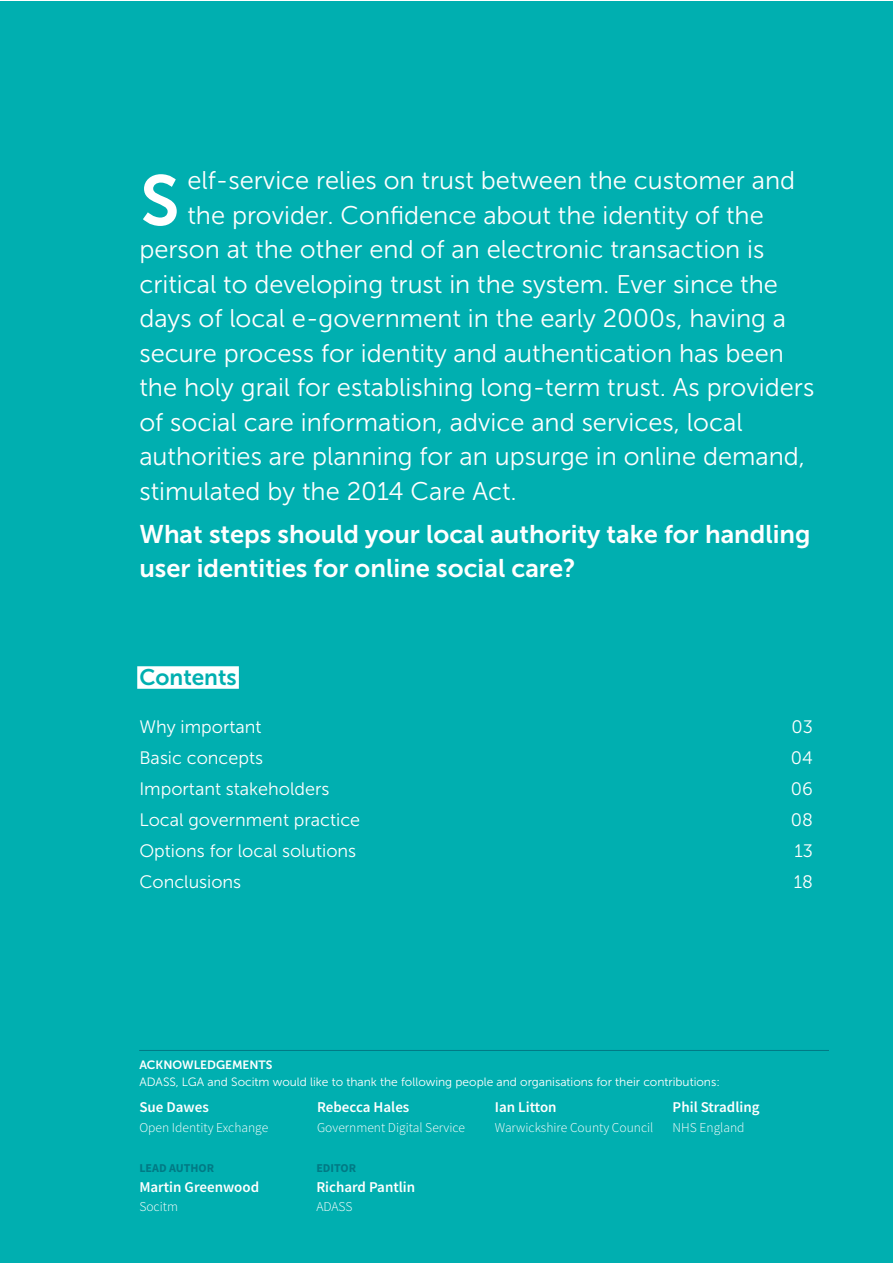
<style>
.page{position:relative;width:893px;height:1263px;background:#fff}
.page>*{position:absolute;margin:0;border:0;box-sizing:border-box;transform-origin:0 0}
.t1{font:70.5px "Museo Sans 700";color:#fff}
.t2{font:25.5px "Museo Sans 300";color:#fff}
.t3{font:25.5px/34.5px "Museo Sans 700";color:#fff}
.t4{font:22.5px "Museo Sans 700";color:#00afb0}
.t5{font:18px "Museo Sans 300";color:#fff}
.t6{font:600 15px "Source Sans Pro";color:#fff}
.t7{font:300 13.5px "Source Sans Pro";color:#fff}
.t8{font:12px "Museo Sans 300";color:#fff}
.t9{font:12px "Museo Sans 700";color:#fff}
.t10{font:700 12px "Source Sans Pro";color:#007a85}
</style>
<div class="page">
<div style="left:0;top:1px;width:892px;height:1262px;background:#00afb0"></div>
<div style="left:137px;top:666px;width:102px;height:23px;background:#fff"></div>
<hr style="left:139px;top:1050px;width:690px;height:1px;background:#007a85">
<p class="t2" style="left:187px;top:167px;width:609px">elf-service relies on trust between the customer and</p>
<p class="t2" style="left:187px;top:201px;width:578px">the provider. Confidence about the identity of the</p>
<p class="t2" style="left:139px;top:236px;width:627px">person at the other end of an electronic transaction is</p>
<p class="t2" style="left:139px;top:270px;width:640px">critical to developing trust in the system. Ever since the</p>
<p class="t2" style="left:139px;top:305px;width:648px">days of local e-government in the early 2000s, having a</p>
<p class="t2" style="left:139px;top:339px;width:646px">secure process for identity and authentication has been</p>
<p class="t2" style="left:139px;top:374px;width:676px">the holy grail for establishing long-term trust. As providers</p>
<p class="t2" style="left:139px;top:408px;width:605px">of social care information, advice and services, local</p>
<p class="t2" style="left:139px;top:443px;width:667px">authorities are planning for an upsurge in online demand,</p>
<p class="t2" style="left:139px;top:477px;width:379px">stimulated by the 2014 Care Act.</p>
<p class="t3" style="left:139px;top:517px;width:673px">What steps should your local authority take for handling user identities for online social care?</p>
<h1 class="t1" style="left:140px;top:161px;width:41px">S</h1>
<p class="t4" style="left:139px;top:664px;width:99px">Contents</p>
<p class="t5" style="left:139px;top:717px;width:124px">Why important</p>
<p class="t5" style="left:792px;top:717px;width:23px">03</p>
<p class="t5" style="left:139px;top:748px;width:125px">Basic concepts</p>
<p class="t5" style="left:791px;top:748px;width:23px">04</p>
<p class="t5" style="left:139px;top:779px;width:192px">Important stakeholders</p>
<p class="t5" style="left:791px;top:779px;width:23px">06</p>
<p class="t5" style="left:139px;top:810px;width:222px">Local government practice</p>
<p class="t5" style="left:791px;top:810px;width:24px">08</p>
<p class="t5" style="left:139px;top:841px;width:218px">Options for local solutions</p>
<p class="t5" style="left:794px;top:841px;width:20px">13</p>
<p class="t5" style="left:139px;top:872px;width:103px">Conclusions</p>
<p class="t5" style="left:794px;top:872px;width:21px">18</p>
<p class="t9" style="left:139px;top:1058px;width:135px">ACKNOWLEDGEMENTS</p>
<p class="t8" style="left:139px;top:1075px;width:582px">ADASS, LGA and Socitm would like to thank the following people and organisations for their contributions:</p>
<p class="t6" style="left:139px;top:1097px;width:71px">Sue Dawes</p>
<p class="t7" style="left:139px;top:1119px;width:130px">Open Identity Exchange</p>
<p class="t6" style="left:495px;top:1097px;width:63px">Ian Litton</p>
<p class="t7" style="left:495px;top:1119px;width:160px">Warwickshire County Council</p>
<p class="t6" style="left:673px;top:1097px;width:88px">Phil Stradling</p>
<p class="t7" style="left:673px;top:1119px;width:74px">NHS England</p>
<p class="t6" style="left:317px;top:1097px;width:94px">Rebecca Hales</p>
<p class="t7" style="left:317px;top:1119px;width:149px">Government Digital Service</p>
<p class="t10" style="left:139px;top:1160px;width:76px">LEAD AUTHOR</p>
<p class="t6" style="left:139px;top:1177px;width:121px">Martin Greenwood</p>
<p class="t7" style="left:139px;top:1198px;width:40px">Socitm</p>
<p class="t10" style="left:316px;top:1160px;width:41px">EDITOR</p>
<p class="t6" style="left:316px;top:1177px;width:100px">Richard Pantlin</p>
<p class="t7" style="left:316px;top:1198px;width:38px">ADASS</p>
</div>
